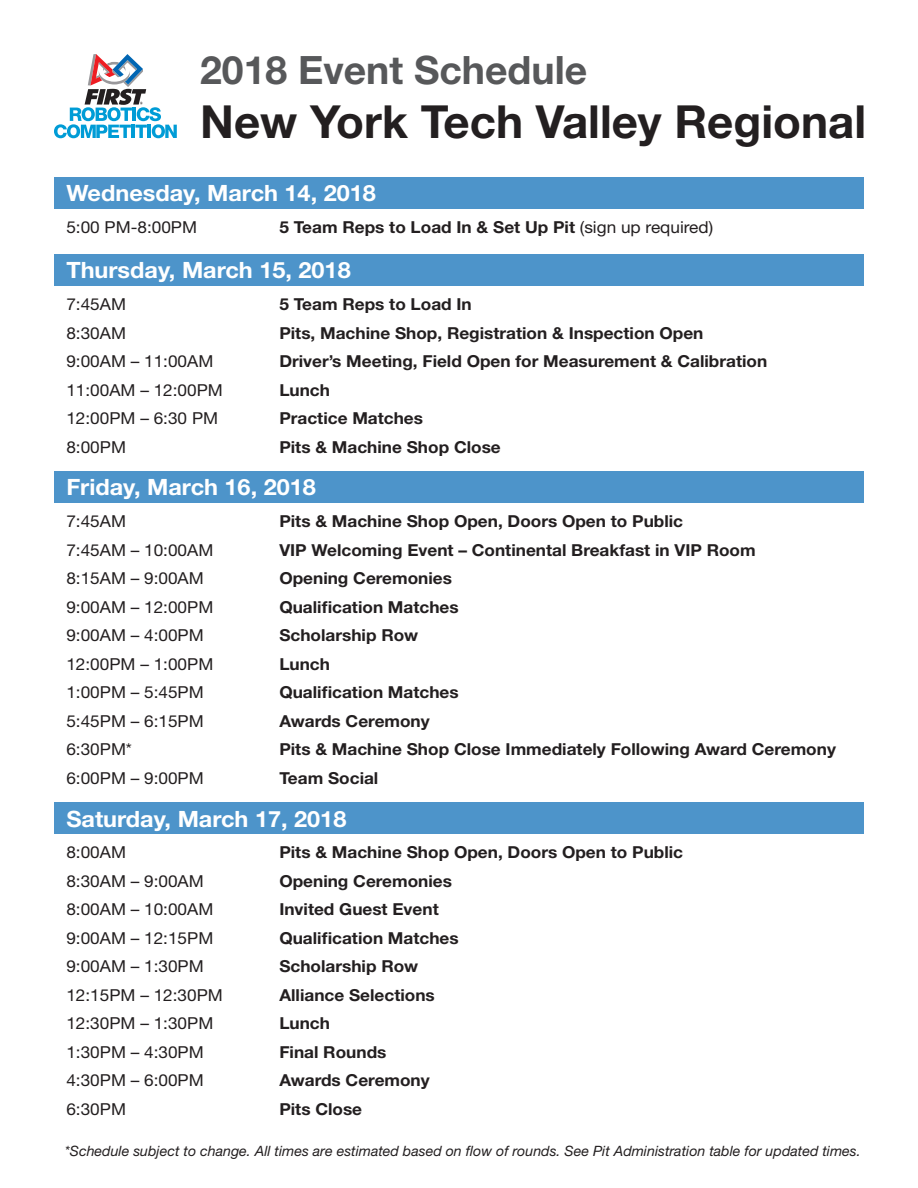
<style>
.page{position:relative;width:918px;height:1188px;background:#fff}
.page>*{position:absolute;margin:0;border:0;box-sizing:border-box;transform-origin:0 0}
.t1{font:700 45.6px "Helvetica Neue";color:#231f20}
.t2{font:700 39.15px "Helvetica Neue";color:#57585a}
.t3{font:700 22.5px "Helvetica Neue";color:#fff;scale:1.04 1}
.t4{font:700 16.5px "Helvetica Neue";color:#231f20;scale:1.04 1}
.t5{font:16.5px "Helvetica Neue";color:#231f20;scale:1.04 1}
.t6{font:italic 14.25px "Helvetica Neue";color:#231f20}
.s1{font-weight:400}
</style>
<div class="page">
<svg style="left:54px;top:54px;width:123px;height:84px"></svg>
<div style="left:54px;top:254px;width:810px;height:31px;background:#4d94ca"></div>
<div style="left:54px;top:471px;width:810px;height:32px;background:#4d94ca"></div>
<div style="left:54px;top:802px;width:810px;height:32px;background:#4d94ca"></div>
<div style="left:54px;top:177px;width:810px;height:31px;background:#4d94ca"></div>
<p class="t2" style="left:200px;top:45px;width:389px">2018 Event Schedule</p>
<p class="t1" style="left:200px;top:93px;width:667px">New York Tech Valley Regional</p>
<p class="t3" style="left:66px;top:179px;width:299px">Wednesday, March 14, 2018</p>
<p class="t5" style="left:66px;top:218px;width:127px">5:00 PM-8:00PM</p>
<p class="t4" style="left:279px;top:217px;width:419px">5 Team Reps to Load In &amp; Set Up Pit <span class="s1">(sign up required)</span></p>
<p class="t3" style="left:66px;top:256px;width:275px">Thursday, March 15, 2018</p>
<p class="t5" style="left:66px;top:294px;width:59px">7:45AM</p>
<p class="t4" style="left:279px;top:294px;width:187px">5 Team Reps to Load In</p>
<p class="t5" style="left:66px;top:323px;width:59px">8:30AM</p>
<p class="t4" style="left:279px;top:323px;width:409px">Pits, Machine Shop, Registration &amp; Inspection Open</p>
<p class="t5" style="left:66px;top:351px;width:143px">9:00AM – 11:00AM</p>
<p class="t4" style="left:279px;top:351px;width:471px">Driver’s Meeting, Field Open for Measurement &amp; Calibration</p>
<p class="t5" style="left:66px;top:380px;width:152px">11:00AM – 12:00PM</p>
<p class="t4" style="left:279px;top:380px;width:50px">Lunch</p>
<p class="t5" style="left:66px;top:408px;width:147px">12:00PM – 6:30 PM</p>
<p class="t4" style="left:279px;top:408px;width:140px">Practice Matches</p>
<p class="t5" style="left:66px;top:437px;width:59px">8:00PM</p>
<p class="t4" style="left:279px;top:437px;width:214px">Pits &amp; Machine Shop Close</p>
<p class="t3" style="left:66px;top:474px;width:241px">Friday, March 16, 2018</p>
<p class="t5" style="left:66px;top:511px;width:59px">7:45AM</p>
<p class="t4" style="left:279px;top:511px;width:390px">Pits &amp; Machine Shop Open, Doors Open to Public</p>
<p class="t5" style="left:66px;top:540px;width:143px">7:45AM – 10:00AM</p>
<p class="t4" style="left:279px;top:540px;width:460px">VIP Welcoming Event – Continental Breakfast in VIP Room</p>
<p class="t5" style="left:66px;top:568px;width:134px">8:15AM – 9:00AM</p>
<p class="t4" style="left:279px;top:568px;width:168px">Opening Ceremonies</p>
<p class="t5" style="left:66px;top:597px;width:143px">9:00AM – 12:00PM</p>
<p class="t4" style="left:279px;top:597px;width:174px">Qualification Matches</p>
<p class="t5" style="left:66px;top:625px;width:134px">9:00AM – 4:00PM</p>
<p class="t4" style="left:279px;top:625px;width:135px">Scholarship Row</p>
<p class="t5" style="left:66px;top:654px;width:143px">12:00PM – 1:00PM</p>
<p class="t4" style="left:279px;top:654px;width:50px">Lunch</p>
<p class="t5" style="left:66px;top:682px;width:134px">1:00PM – 5:45PM</p>
<p class="t4" style="left:279px;top:682px;width:174px">Qualification Matches</p>
<p class="t5" style="left:66px;top:711px;width:134px">5:45PM – 6:15PM</p>
<p class="t4" style="left:279px;top:711px;width:146px">Awards Ceremony</p>
<p class="t5" style="left:66px;top:739px;width:65px">6:30PM*</p>
<p class="t4" style="left:279px;top:739px;width:537px">Pits &amp; Machine Shop Close Immediately Following Award Ceremony</p>
<p class="t5" style="left:66px;top:768px;width:134px">6:00PM – 9:00PM</p>
<p class="t4" style="left:279px;top:768px;width:97px">Team Social</p>
<p class="t3" style="left:66px;top:805px;width:271px">Saturday, March 17, 2018</p>
<p class="t5" style="left:66px;top:843px;width:59px">8:00AM</p>
<p class="t4" style="left:279px;top:842px;width:390px">Pits &amp; Machine Shop Open, Doors Open to Public</p>
<p class="t5" style="left:66px;top:871px;width:134px">8:30AM – 9:00AM</p>
<p class="t4" style="left:279px;top:871px;width:168px">Opening Ceremonies</p>
<p class="t5" style="left:66px;top:900px;width:143px">8:00AM – 10:00AM</p>
<p class="t4" style="left:279px;top:899px;width:155px">Invited Guest Event</p>
<p class="t5" style="left:66px;top:928px;width:143px">9:00AM – 12:15PM</p>
<p class="t4" style="left:279px;top:928px;width:174px">Qualification Matches</p>
<p class="t5" style="left:66px;top:957px;width:134px">9:00AM – 1:30PM</p>
<p class="t4" style="left:279px;top:956px;width:135px">Scholarship Row</p>
<p class="t5" style="left:66px;top:985px;width:152px">12:15PM – 12:30PM</p>
<p class="t4" style="left:279px;top:985px;width:151px">Alliance Selections</p>
<p class="t5" style="left:66px;top:1014px;width:143px">12:30PM – 1:30PM</p>
<p class="t4" style="left:279px;top:1013px;width:50px">Lunch</p>
<p class="t5" style="left:66px;top:1042px;width:134px">1:30PM – 4:30PM</p>
<p class="t4" style="left:279px;top:1042px;width:104px">Final Rounds</p>
<p class="t5" style="left:66px;top:1071px;width:134px">4:30PM – 6:00PM</p>
<p class="t4" style="left:279px;top:1070px;width:146px">Awards Ceremony</p>
<p class="t5" style="left:66px;top:1099px;width:59px">6:30PM</p>
<p class="t4" style="left:279px;top:1099px;width:81px">Pits Close</p>
<p class="t6" style="left:65px;top:1142px;width:797px">*Schedule subject to change. All times are estimated based on flow of rounds. See Pit Administration table for updated times.</p>
</div>
